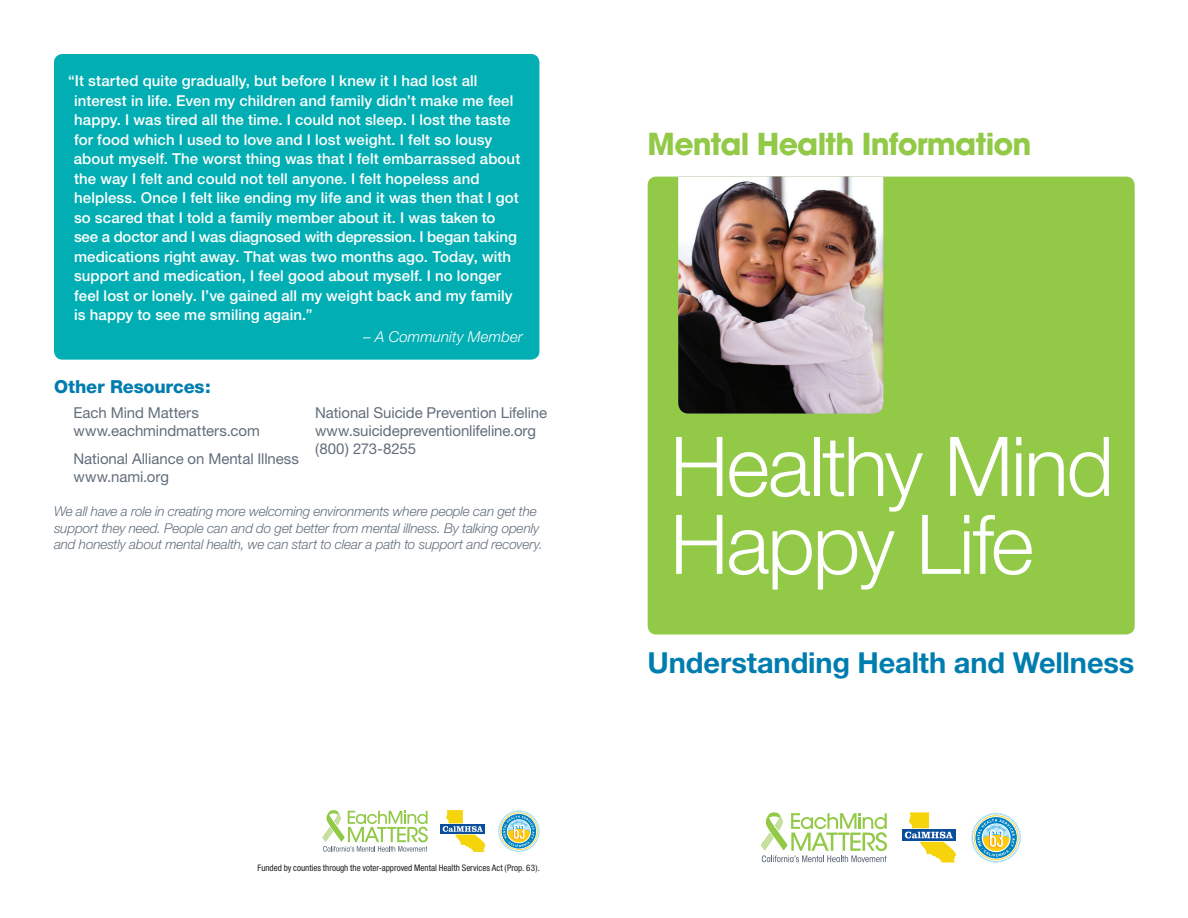
<style>
.page{position:relative;width:1188px;height:918px;background:#fff}
.page>*{position:absolute;margin:0;border:0;box-sizing:border-box;transform-origin:0 0}
.t1{font:300 82.5px/78px "Helvetica Neue";letter-spacing:-.025em;color:#fff}
.t2{font:700 30px "Avant Garde";letter-spacing:-.025em;color:#92c947}
.t3{font:700 28.95px "Helvetica Neue";letter-spacing:-.005em;color:#007daf}
.t4{font:800 18px "Helvetica Neue";letter-spacing:-.01em;color:#007daf}
.t5{font:500 15px/19.5px "Helvetica Neue";letter-spacing:.005em;color:#fff}
.t6{font:15px/18px "Helvetica Neue";letter-spacing:-.005em;color:#626e7b}
.t7{font:italic 300 15px "Helvetica Neue";letter-spacing:.005em;color:#fff}
.t8{font:italic 300 13.5px/16.2px "Helvetica Neue";letter-spacing:-.01em;color:#626e7b}
.t9{font:condensed 9px "Helvetica Neue";color:#231f20}
</style>
<div class="page">
<div style="left:648px;top:177px;width:487px;height:457px;background:#92c947;border-radius:9px"></div>
<img style="left:678px;top:177px;width:205px;height:237px">
<div style="left:902px;top:829px;width:53px;height:12px;background:#0a4e9d"></div>
<svg style="left:905px;top:812px;width:51px;height:51px"></svg>
<svg style="left:761px;top:812px;width:126px;height:50px"></svg>
<svg style="left:971px;top:813px;width:50px;height:50px"></svg>
<div style="left:54px;top:54px;width:485px;height:306px;background:#00aeb3;border-radius:9px"></div>
<svg style="left:441px;top:824px;width:2px;height:10px"></svg>
<svg style="left:443px;top:810px;width:42px;height:42px"></svg>
<svg style="left:323px;top:810px;width:105px;height:42px"></svg>
<svg style="left:498px;top:810px;width:42px;height:42px"></svg>
<p class="t5" style="left:74px;top:71px;width:448px;text-indent:-6px">“It started quite gradually, but before I knew it I had lost all interest in life. Even my children and family didn’t make me feel happy. I was tired all the time. I could not sleep. I lost the taste for food which I used to love and I lost weight. I felt so lousy about myself. The worst thing was that I felt embarrassed about the way I felt and could not tell anyone. I felt hopeless and helpless. Once I felt like ending my life and it was then that I got so scared that I told a family member about it. I was taken to see a doctor and I was diagnosed with depression. I began taking medications right away. That was two months ago. Today, with support and medication, I feel good about myself. I no longer feel lost or lonely. I’ve gained all my weight back and my family is happy to see me smiling again.”</p>
<p class="t7" style="left:364px;top:328px;width:161px">– A Community Member</p>
<p class="t4" style="left:54px;top:376px;width:158px">Other Resources:</p>
<p class="t6" style="left:74px;top:404px;width:188px">Each Mind Matters www.eachmindmatters.com</p>
<p class="t6" style="left:74px;top:450px;width:227px">National Alliance on Mental Illness www.nami.org</p>
<p class="t8" style="left:54px;top:503px;width:490px">We all have a role in creating more welcoming environments where people can get the support they need. People can and do get better from mental illness. By talking openly and honestly about mental health, we can start to clear a path to support and recovery.</p>
<p class="t6" style="left:315px;top:404px;width:234px">National Suicide Prevention Lifeline www.suicidepreventionlifeline.org (800) 273-8255</p>
<p class="t9" style="left:257px;top:863px;width:284px">Funded by counties through the voter-approved Mental Health Services Act (Prop. 63).</p>
<h2 class="t2" style="left:648px;top:125px;width:385px">Mental Health Information</h2>
<h1 class="t1" style="left:670px;top:426px;width:445px">Healthy Mind<br>Happy Life</h1>
<h3 class="t3" style="left:648px;top:645px;width:488px">Understanding Health and Wellness</h3>
</div>
